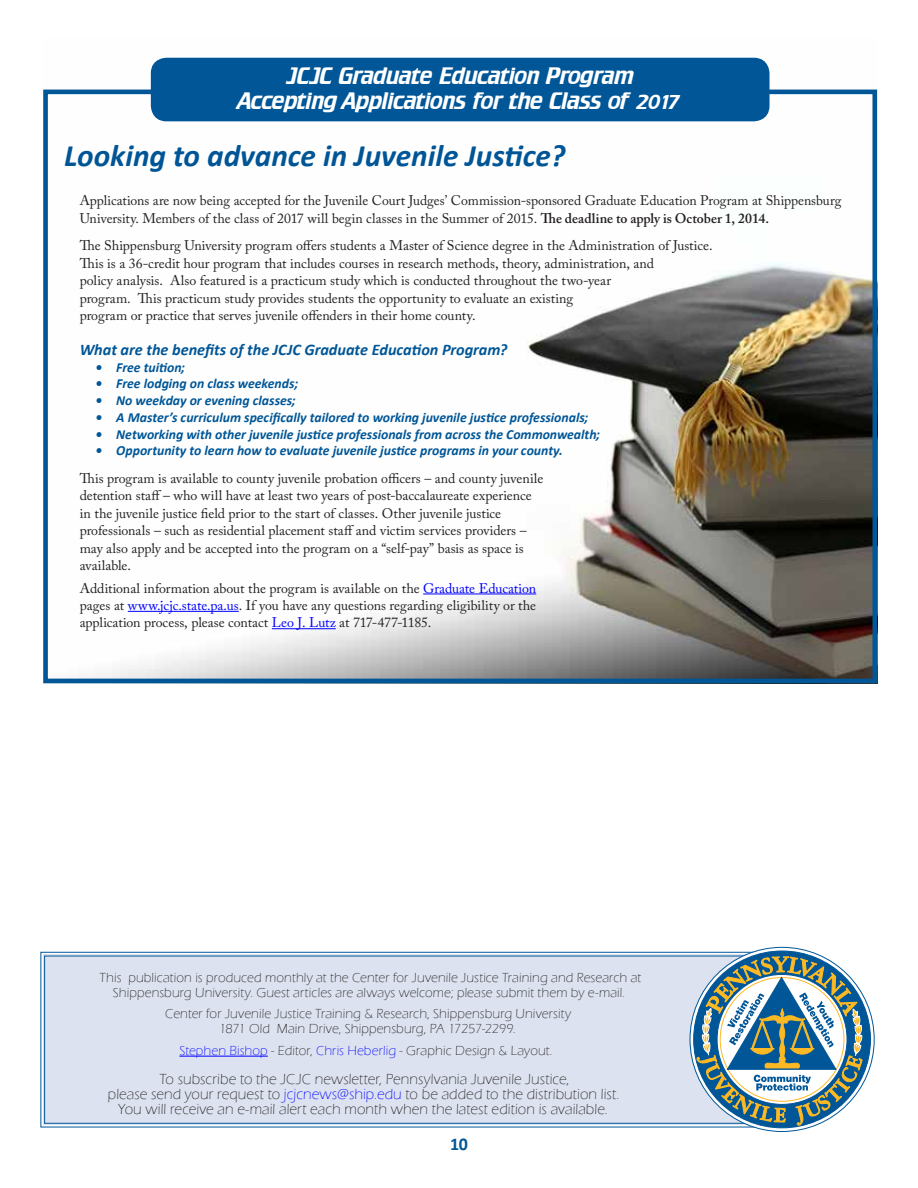
<style>
.page{position:relative;width:918px;height:1188px;background:#fff}
.page>*{position:absolute;margin:0;border:0;box-sizing:border-box;transform-origin:0 0}
.t1{font:italic 700 31.35px "Calibri";color:#005596}
.t2{font:500 20.85px/25px "Crillee";letter-spacing:-.015em;color:#fff;text-align:center}
.t3{font:700 18px "Calibri";color:#005697}
.t4{font:italic 700 16.2px "Calibri";color:#005697}
.t5{font:300 15px/15px "Eras ITC";letter-spacing:.005em;color:#231f20;text-align:center}
.t6{font:13.95px/17.4px "Adobe Caslon Pro";letter-spacing:-.005em;color:#231f20}
.t7{font:italic 700 13.95px "Calibri";color:#005697}
.t8{font:600 13.95px "Adobe Caslon Pro";color:#231f20}
.t9{font:300 13.5px/15px "Eras ITC";letter-spacing:.01em;color:#231f20;text-align:center}
.s1{color:#00f}
</style>
<div class="page">
<div style="left:40px;top:952px;width:714px;height:176px;background:#dce2ef"></div>
<div style="left:44px;top:956px;width:712px;height:168px;border:1px solid #005697"></div>
<svg style="left:690px;top:947px;width:184px;height:185px"></svg>
<svg style="left:696px;top:956px;width:166px;height:170px"></svg>
<img style="left:43px;top:57px;width:834px;height:620px">
<div style="left:43px;top:90px;width:834px;height:593px;border:5px solid #005697"></div>
<div style="left:151px;top:58px;width:619px;height:63px;background:#005697;border-radius:16px"></div>
<hr style="left:423px;top:594px;width:113px;height:1px;background:#00f">
<hr style="left:128px;top:611px;width:111px;height:1px;background:#00f">
<hr style="left:272px;top:628px;width:64px;height:1px;background:#00f">
<svg style="left:541px;top:212px;width:15px;height:11px"></svg>
<h2 class="t2" style="left:239px;top:63px;width:443px">JCJC Graduate Education Program<br>Accepting Applications for the Class of 2017</h2>
<h1 class="t1" style="left:64px;top:135px;width:503px">Looking to advance in Juvenile Justice?</h1>
<p class="t6" style="left:80px;top:192px;width:763px">Applications are now being accepted for the Juvenile Court Judges’ Commission-sponsored Graduate Education Program at Shippensburg<br>University. Members of the class of 2017 will begin classes in the Summer of 2015.</p>
<p class="t8" style="left:556px;top:210px;width:215px">e deadline to apply is October 1, 2014.</p>
<p class="t6" style="left:80px;top:237px;width:634px">The Shippensburg University program offers students a Master of Science degree in the Administration of Justice.<br>This is a 36-credit hour program that includes courses in research methods, theory, administration, and<br>policy analysis. Also featured is a practicum study which is conducted throughout the two-year<br>program. This practicum study provides students the opportunity to evaluate an existing<br>program or practice that serves juvenile offenders in their home county.</p>
<p class="t4" style="left:80px;top:339px;width:429px">What are the benefits of the JCJC Graduate Education Program?</p>
<p class="t7" style="left:95px;top:358px;width:91px">• Free tuition;</p>
<p class="t7" style="left:95px;top:375px;width:204px">• Free lodging on class weekends;</p>
<p class="t7" style="left:95px;top:392px;width:202px">• No weekday or evening classes;</p>
<p class="t7" style="left:95px;top:408px;width:494px">• A Master’s curriculum specifically tailored to working juvenile justice professionals;</p>
<p class="t7" style="left:95px;top:425px;width:506px">• Networking with other juvenile justice professionals from across the Commonwealth;</p>
<p class="t7" style="left:95px;top:442px;width:469px">• Opportunity to learn how to evaluate juvenile justice programs in your county.</p>
<p class="t6" style="left:80px;top:470px;width:465px">This program is available to county juvenile probation officers – and county juvenile detention staff – who will have at least two years of post-baccalaureate experience in the juvenile justice field prior to the start of classes. Other juvenile justice professionals – such as residential placement staff and victim services providers – may also apply and be accepted into the program on a “self-pay” basis as space is available.</p>
<p class="t6" style="left:80px;top:579px;width:458px;text-align:justify">Additional information about the program is available on the <span class="s1">Graduate Education </span>pages at <span class="s1">www.jcjc.state.pa.us</span>. If you have any questions regarding eligibility or the application process, please contact <span class="s1">Leo J. Lutz</span> at 717-477-1185.</p>
<p class="t9" style="left:100px;top:970px;width:543px">This publication is produced monthly at the Center for Juvenile Justice Training and Research at<br>Shippensburg University. Guest articles are always welcome; please submit them by e-mail.</p>
<p class="t9" style="left:165px;top:1007px;width:407px">Center for Juvenile Justice Training &amp; Research, Shippensburg University<br>1871 Old Main Drive, Shippensburg, PA 17257-2299.</p>
<p class="t9" style="left:179px;top:1043px;width:375px"><span class="s1">Stephen Bishop</span> - Editor, <span class="s1">Chris Heberlig</span> - Graphic Design &amp; Layout.</p>
<p class="t5" style="left:108px;top:1071px;width:513px">To subscribe to the JCJC newsletter, Pennsylvania Juvenile Justice,<br>please send your request to <span class="s1">jcjcnews@ship.edu</span> to be added to the distribution list.<br>You will receive an e-mail alert each month when the latest edition is available.</p>
<p class="t3" style="left:450px;top:1132px;width:19px">10</p>
</div>
